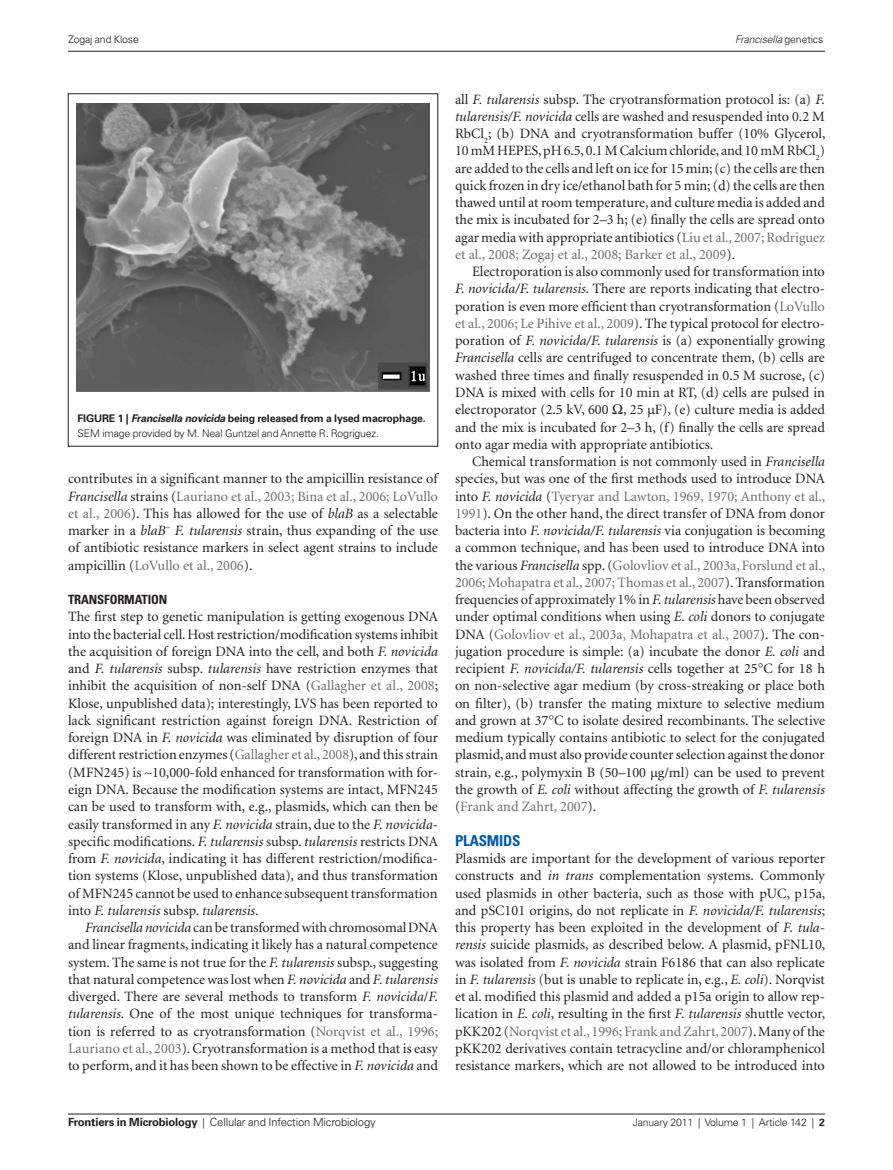
<style>
.page{position:relative;width:893px;height:1170px;background:#fff}
.page>*{position:absolute;margin:0;border:0;box-sizing:border-box;transform-origin:0 0}
.ART_tx_title1{font:700 condensed 15px "Univers";letter-spacing:-.01em;color:#015aaa}
.ART_tx{font:14.25px/17.2px "Minion";color:#231f20;text-align:justify}
.ART_tx1{font:14.25px/17.2px "Minion";color:#231f20;text-align:justify}
.ART_tx_title2{font:700 condensed 12.75px "Univers";letter-spacing:-.01em;color:#231f20}
.t1{font:300 11.25px "Univers";letter-spacing:-.015em;color:#231f20}
.FIGURE_tx{font:300 10.5px/14.2px "Univers";letter-spacing:-.015em;color:#231f20}
.RH{font:italic 300 10.5px "Univers";letter-spacing:-.015em;color:#231f20}
.RH-2{font:300 10.5px "Univers";letter-spacing:-.015em;color:#231f20}
.s1{font-style:normal}
.s2{font-weight:700}
.s3{font-weight:700;font-style:italic}
.s4{font-style:italic}
.s5{color:#6c6d70}
.s6{font-size:10.5px}
</style>
<div class="page">
<hr style="left:68px;top:1113px;width:757px;height:1px;background:#231f20">
<hr style="left:68px;top:51px;width:757px;height:1px;background:#231f20">
<img style="left:77px;top:103px;width:352px;height:289px">
<p class="RH-2" style="left:68px;top:33px;width:72px">Zogaj and Klose</p>
<p class="RH" style="left:735px;top:33px;width:89px">Francisella <span class="s1">genetics</span></p>
<p class="FIGURE_tx" style="left:78px;top:411px;width:350px"><span class="s2">Figure 1 |</span> <span class="s3">Francisella novicida</span> <span class="s2">being released from a lysed macrophage.<br></span>SEM image provided by M. Neal Guntzel and Annette R. Rogriguez.</p>
<p class="ART_tx" style="left:68px;top:470px;width:371px">contributes in a significant manner to the ampicillin resistance of <span class="s4">Francisella</span> strains (<span class="s5">Lauriano et al., 2003; Bina et al., 2006; LoVullo et al., 2006</span>). This has allowed for the use of <span class="s4">blaB</span> as a selectable marker in a <span class="s4">blaB</span>− <span class="s4">F. tularensis</span> strain, thus expanding of the use of antibiotic resistance markers in select agent strains to include ampicillin (<span class="s5">LoVullo et al., 2006</span>).</p>
<p class="ART_tx_title2" style="left:68px;top:591px;width:101px">TRANSFORMATION</p>
<p class="ART_tx1" style="left:68px;top:608px;width:372px">The first step to genetic manipulation is getting exogenous DNA into the bacterial cell. Host restriction/modification systems inhibit the acquisition of foreign DNA into the cell, and both <span class="s4">F. novicida </span>and <span class="s4">F. tularensis</span> subsp. <span class="s4">tularensis</span> have restriction enzymes that inhibit the acquisition of non-self DNA (<span class="s5">Gallagher et al., 2008</span>; Klose, unpublished data); interestingly, LVS has been reported to lack significant restriction against foreign DNA. Restriction of foreign DNA in <span class="s4">F. novicida</span> was eliminated by disruption of four different restriction enzymes (<span class="s5">Gallagher et al., 2008</span>), and this strain (MFN245) is ∼10,000-fold enhanced for transformation with for&shy;eign DNA. Because the modification systems are intact, MFN245 can be used to transform with, e.g., plasmids, which can then be easily transformed in any <span class="s4">F. novicida</span> strain, due to the <span class="s4">F. novicida&shy;</span>specific modifications. <span class="s4">F. tularensis</span> subsp. <span class="s4">tularensis</span> restricts DNA from <span class="s4">F. novicida</span>, indicating it has different restriction/modifica&shy;tion systems (Klose, unpublished data), and thus transformation of MFN245 cannot be used to enhance subsequent transformation into <span class="s4">F. tularensis</span> subsp. <span class="s4">tularensis</span>.</p>
<p class="ART_tx" style="left:68px;top:919px;width:372px;text-indent:17px"><span class="s4">Francisella novicida</span> can be transformed with chromosomal DNA and linear fragments, indicating it likely has a natural competence system. The same is not true for the <span class="s4">F. tularensis</span> subsp., suggesting that natural competence was lost when <span class="s4">F. novicida</span> and <span class="s4">F. tularensis </span>diverged. There are several methods to transform <span class="s4">F. novicida</span>/<span class="s4">F. tularensis</span>. One of the most unique techniques for transforma&shy;tion is referred to as cryotransformation (<span class="s5">Norqvist et al., 1996; Lauriano et al., 2003</span>). Cryotransformation is a method that is easy to perform, and it has been shown to be effective in <span class="s4">F. novicida</span> and</p>
<p class="ART_tx" style="left:455px;top:91px;width:372px">all <span class="s4">F. tularensis</span> subsp. The cryotransformation protocol is: (a) <span class="s4">F. tularensis/F. novicida</span> cells are washed and resuspended into 0.2 M RbCl<sub>2</sub>; (b) DNA and cryotransformation buffer (10% Glycerol, 10 mM HEPES, pH 6.5, 0.1 M Calcium chloride, and 10 mM RbCl<sub>2</sub>) are added to the cells and left on ice for 15 min; (c) the cells are then quick frozen in dry ice/ethanol bath for 5 min; (d) the cells are then thawed until at room temperature, and culture media is added and the mix is incubated for 2–3 h; (e) finally the cells are spread onto agar media with appropriate antibiotics (<span class="s5">Liu et al., 2007; Rodriguez et al., 2008; Zogaj et al., 2008; Barker et al., 2009</span>).</p>
<p class="ART_tx" style="left:455px;top:263px;width:371px;text-indent:17px">Electroporation is also commonly used for transformation into <span class="s4">F. novicida/F. tularensis</span>. There are reports indicating that electro&shy;poration is even more efficient than cryotransformation (<span class="s5">LoVullo et al., 2006; Le Pihive et al., 2009</span>). The typical protocol for electro&shy;poration of <span class="s4">F. novicida/F. tularensis</span> is (a) exponentially growing <span class="s4">Francisella</span> cells are centrifuged to concentrate them, (b) cells are washed three times and finally resuspended in 0.5 M sucrose, (c)<br>DNA is mixed with cells for 10 min at RT, (d) cells are pulsed in electroporator (2.5 kV, 600 , 25 μF), (e) culture media is added and the mix is incubated for 2–3 h, (f) finally the cells are spread onto agar media with appropriate antibiotics.</p>
<p class="ART_tx" style="left:455px;top:453px;width:372px;text-indent:17px">Chemical transformation is not commonly used in <span class="s4">Francisella </span>species, but was one of the first methods used to introduce DNA into <span class="s4">F. novicida</span> (<span class="s5">Tyeryar and Lawton, 1969, 1970; Anthony et al., 1991</span>). On the other hand, the direct transfer of DNA from donor bacteria into <span class="s4">F. novicida/F. tularensis</span> via conjugation is becoming a common technique, and has been used to introduce DNA into the various <span class="s4">Francisella</span> spp. (<span class="s5">Golovliov et al., 2003a, Forslund et al., 2006; Mohapatra et al., 2007; Thomas et al., 2007</span>). Transformation frequencies of approximately 1% in <span class="s4">F. tularensis</span> have been observed under optimal conditions when using <span class="s4">E. coli</span> donors to conjugate DNA (<span class="s5">Golovliov et al., 2003a, Mohapatra et al., 2007</span>). The con&shy;jugation procedure is simple: (a) incubate the donor <span class="s4">E. coli</span> and recipient <span class="s4">F. novicida/F. tularensis</span> cells together at 25 C for 18 h on non-selective agar medium (by cross-streaking or place both on filter), (b) transfer the mating mixture to selective medium and grown at 37 C to isolate desired recombinants. The selective medium typically contains antibiotic to select for the conjugated plasmid, and must also provide counter selection against the donor strain, e.g., polymyxin B (50–100 μg/ml) can be used to prevent the growth of <span class="s4">E. coli</span> without affecting the growth of <span class="s4">F. tularensis </span>(<span class="s5">Frank and Zahrt, 2007</span>).</p>
<p class="ART_tx_title1" style="left:455px;top:831px;width:67px">PLASMIDS</p>
<p class="ART_tx1" style="left:455px;top:850px;width:372px">Plasmids are important for the development of various reporter constructs and <span class="s4">in trans</span> complementation systems. Commonly used plasmids in other bacteria, such as those with pUC, p15a, and pSC101 origins, do not replicate in <span class="s4">F. novicida/F. tularensis</span>; this property has been exploited in the development of <span class="s4">F. tula&shy;rensis</span> suicide plasmids, as described below. A plasmid, pFNL10, was isolated from <span class="s4">F. novicida</span> strain F6186 that can also replicate in <span class="s4">F. tularensis</span> (but is unable to replicate in, e.g., <span class="s4">E. coli</span>). Norqvist et al. modified this plasmid and added a p15a origin to allow rep&shy;lication in <span class="s4">E. coli</span>, resulting in the first <span class="s4">F. tularensis</span> shuttle vector, pKK202 (<span class="s5">Norqvist et al., 1996; Frank and Zahrt, 2007</span>). Many of the pKK202 derivatives contain tetracycline and/or chloramphenicol resistance markers, which are not allowed to be introduced into</p>
<p class="t1" style="left:68px;top:1115px;width:309px"><span class="s2">Frontiers in Microbiology</span> <span class="s6">|</span> Cellular and Infection Microbiology</p>
<p class="FIGURE_tx" style="left:633px;top:1115px;width:194px">January 2011 | Volume 1 | Article 142 | <span class="s2">2</span></p>
</div>
